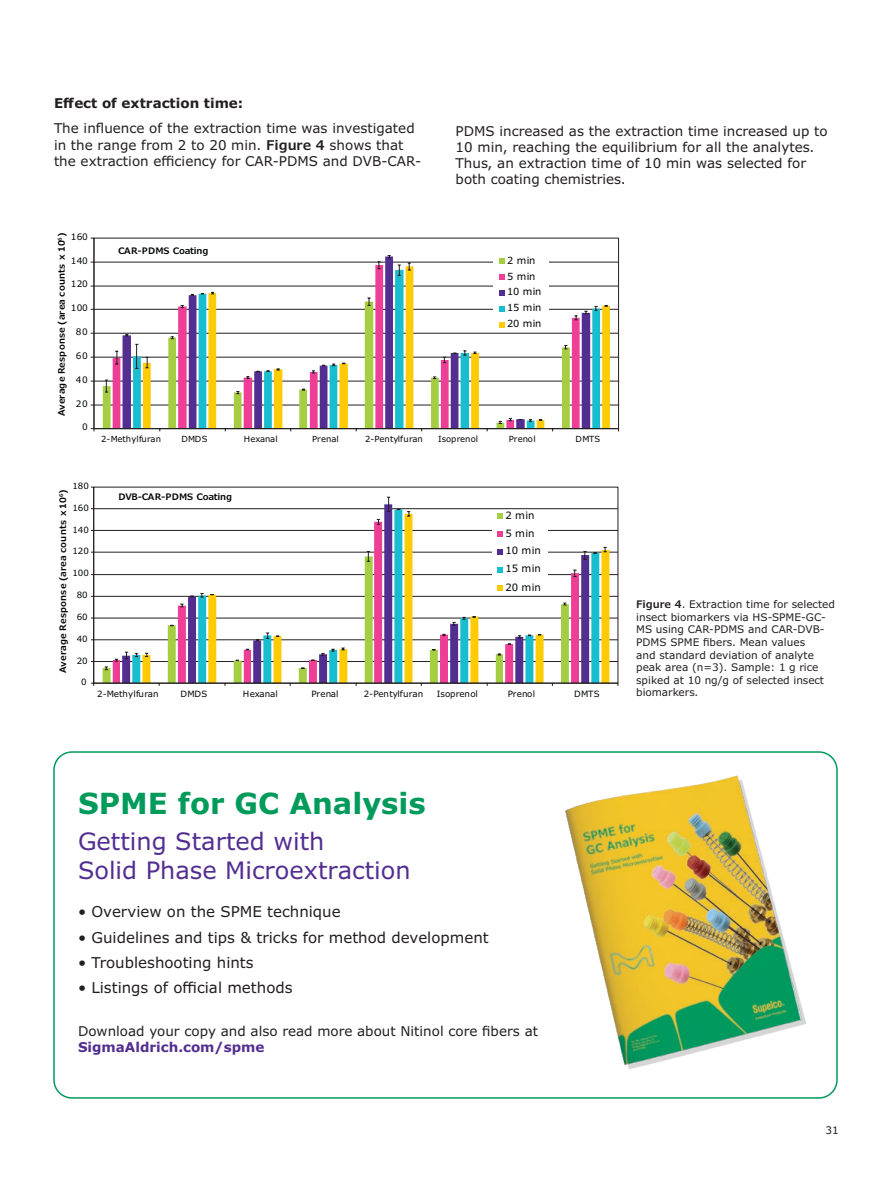
<style>
.page{position:relative;width:891px;height:1188px;background:#fff}
.page>*{position:absolute;margin:0;border:0;box-sizing:border-box;transform-origin:0 0}
.t1{font:700 29.25px "Verdana Pro";color:#009b5a}
.t2{font:24px/28.8px "Verdana Pro";color:#532e91}
.t3{font:15px "Verdana Pro";color:#231f20}
.t4{font:13.5px/16.2px "Verdana Pro";color:#231f20}
.t5{font:700 13.5px "Verdana Pro";color:#231f20}
.t6{font:700 13.5px "Verdana Pro";color:#532e91}
.t7{font:10.5px/12.6px "Verdana Pro";color:#231f20}
.t8{font:10.2px/17.9px "Verdana Pro";letter-spacing:-.005em;color:#030505}
.t9{font:9.9px/15.6px "Verdana Pro";letter-spacing:-.005em;color:#030505}
.t10{font:600 9px "Verdana Pro";letter-spacing:.005em;color:#030505}
.t11{font:600 9px "Verdana Pro";letter-spacing:-.02em;color:#030505}
.t12{font:9px "Verdana Pro";letter-spacing:.05em;color:#030505}
.t13{font:8.7px "Verdana Pro";letter-spacing:-.005em;color:#030505}
.t14{font:8.4px "Verdana Pro";color:#030505}
.s1{font-weight:600}
</style>
<div class="page">
<hr style="left:94px;top:508px;width:524px;height:1px;background:#231f20">
<hr style="left:94px;top:530px;width:524px;height:1px;background:#231f20">
<hr style="left:94px;top:552px;width:524px;height:1px;background:#231f20">
<hr style="left:94px;top:574px;width:524px;height:1px;background:#231f20">
<hr style="left:94px;top:596px;width:524px;height:1px;background:#231f20">
<hr style="left:94px;top:618px;width:524px;height:1px;background:#231f20">
<hr style="left:94px;top:639px;width:524px;height:1px;background:#231f20">
<hr style="left:94px;top:661px;width:524px;height:1px;background:#231f20">
<svg style="left:122px;top:504px;width:467px;height:178px"></svg>
<svg style="left:132px;top:509px;width:467px;height:173px"></svg>
<svg style="left:142px;top:514px;width:467px;height:168px"></svg>
<svg style="left:367px;top:551px;width:3px;height:11px"></svg>
<svg style="left:563px;top:603px;width:4px;height:3px"></svg>
<svg style="left:180px;top:604px;width:4px;height:4px"></svg>
<svg style="left:377px;top:519px;width:3px;height:6px"></svg>
<svg style="left:573px;top:570px;width:4px;height:7px"></svg>
<svg style="left:125px;top:652px;width:3px;height:7px"></svg>
<svg style="left:321px;top:653px;width:4px;height:3px"></svg>
<svg style="left:387px;top:497px;width:3px;height:15px"></svg>
<svg style="left:452px;top:622px;width:4px;height:4px"></svg>
<svg style="left:518px;top:635px;width:3px;height:4px"></svg>
<svg style="left:583px;top:551px;width:4px;height:9px"></svg>
<svg style="left:135px;top:653px;width:3px;height:4px"></svg>
<svg style="left:200px;top:593px;width:4px;height:5px"></svg>
<svg style="left:266px;top:633px;width:3px;height:6px"></svg>
<svg style="left:331px;top:649px;width:4px;height:3px"></svg>
<svg style="left:462px;top:617px;width:4px;height:3px"></svg>
<svg style="left:145px;top:653px;width:3px;height:4px"></svg>
<svg style="left:341px;top:648px;width:4px;height:3px"></svg>
<svg style="left:407px;top:511px;width:3px;height:6px"></svg>
<svg style="left:604px;top:547px;width:3px;height:6px"></svg>
<hr style="left:93px;top:487px;width:1px;height:196px;background:#231f20">
<hr style="left:94px;top:683px;width:524px;height:1px;background:#231f20">
<svg style="left:497px;top:513px;width:6px;height:6px"></svg>
<svg style="left:497px;top:531px;width:6px;height:6px"></svg>
<svg style="left:497px;top:549px;width:6px;height:6px"></svg>
<svg style="left:497px;top:567px;width:6px;height:6px"></svg>
<svg style="left:497px;top:585px;width:6px;height:6px"></svg>
<svg style="left:90px;top:237px;width:529px;height:192px"></svg>
<div style="left:53px;top:751px;width:785px;height:348px;border:2px solid #009b5a;border-radius:18px"></div>
<img style="left:565px;top:775px;width:242px;height:294px">
<p class="t5" style="left:54px;top:94px;width:191px">Effect of extraction time:</p>
<p class="t4" style="left:54px;top:121px;width:369px">The influence of the extraction time was investigated in the range from 2 to 20 min. <span class="s1">Figure 4</span> shows that the extraction efficiency for CAR-PDMS and DVB-CAR-</p>
<p class="t4" style="left:456px;top:123px;width:374px">PDMS increased as the extraction time increased up to 10 min, reaching the equilibrium for all the analytes.<br>Thus, an extraction time of 10 min was selected for both coating chemistries.</p>
<p class="t10" style="left:56px;top:416px;width:185px;rotate:-90deg">Average Response (area counts x 10<sup>6</sup>)</p>
<p class="t12" style="left:71px;top:231px;width:19px">160</p>
<p class="t12" style="left:71px;top:255px;width:19px">140</p>
<p class="t12" style="left:71px;top:278px;width:19px">120</p>
<p class="t12" style="left:71px;top:302px;width:19px">100</p>
<p class="t12" style="left:76px;top:326px;width:13px">80</p>
<p class="t12" style="left:76px;top:350px;width:13px">60</p>
<p class="t12" style="left:76px;top:374px;width:13px">40</p>
<p class="t12" style="left:76px;top:398px;width:13px">20</p>
<p class="t12" style="left:82px;top:421px;width:7px">0</p>
<p class="t11" style="left:118px;top:244px;width:92px">CAR-PDMS Coating</p>
<p class="t9" style="left:507px;top:253px;width:36px">2 min<br>5 min<br>10 min<br>15 min<br>20 min</p>
<p class="t14" style="left:101px;top:433px;width:61px">2-Methylfuran</p>
<p class="t14" style="left:181px;top:433px;width:28px">DMDS</p>
<p class="t14" style="left:244px;top:433px;width:35px">Hexanal</p>
<p class="t14" style="left:312px;top:433px;width:28px">Prenal</p>
<p class="t14" style="left:365px;top:433px;width:59px">2-Pentylfuran</p>
<p class="t14" style="left:438px;top:433px;width:41px">Isoprenol</p>
<p class="t14" style="left:509px;top:433px;width:28px">Prenol</p>
<p class="t14" style="left:576px;top:433px;width:26px">DMTS</p>
<p class="t13" style="left:72px;top:480px;width:18px">180</p>
<p class="t10" style="left:57px;top:673px;width:185px;rotate:-90deg">Average Response (area counts x 10<sup>6</sup>)</p>
<p class="t13" style="left:72px;top:502px;width:18px">160</p>
<p class="t13" style="left:72px;top:524px;width:18px">140</p>
<p class="t13" style="left:72px;top:546px;width:18px">120</p>
<p class="t13" style="left:72px;top:567px;width:18px">100</p>
<p class="t13" style="left:77px;top:589px;width:12px">80</p>
<p class="t13" style="left:77px;top:611px;width:12px">60</p>
<p class="t13" style="left:77px;top:633px;width:12px">40</p>
<p class="t13" style="left:77px;top:655px;width:12px">20</p>
<p class="t13" style="left:81px;top:677px;width:7px">0</p>
<p class="t11" style="left:118px;top:491px;width:115px">DVB-CAR-PDMS Coating</p>
<p class="t8" style="left:505px;top:506px;width:37px">2 min<br>5 min<br>10 min<br>15 min<br>20 min</p>
<p class="t13" style="left:97px;top:688px;width:63px">2-Methylfuran</p>
<p class="t13" style="left:181px;top:688px;width:28px">DMDS</p>
<p class="t13" style="left:243px;top:688px;width:36px">Hexanal</p>
<p class="t13" style="left:311px;top:688px;width:29px">Prenal</p>
<p class="t13" style="left:364px;top:688px;width:61px">2-Pentylfuran</p>
<p class="t13" style="left:437px;top:688px;width:42px">Isoprenol</p>
<p class="t13" style="left:508px;top:688px;width:29px">Prenol</p>
<p class="t13" style="left:574px;top:688px;width:27px">DMTS</p>
<p class="t7" style="left:636px;top:598px;width:200px"><span class="s1">Figure 4</span>. Extraction time for selected insect biomarkers via HS-SPME-GC-<br>MS using CAR-PDMS and CAR-DVB-<br>PDMS SPME fibers. Mean values<br>and standard deviation of analyte peak area (n=3). Sample: 1 g rice spiked at 10 ng/g of selected insect biomarkers.</p>
<h1 class="t1" style="left:78px;top:784px;width:349px">SPME for GC Analysis</h1>
<h2 class="t2" style="left:78px;top:827px;width:334px">Getting Started with<br>Solid Phase Microextraction</h2>
<p class="t3" style="left:78px;top:902px;width:264px">• Overview on the SPME technique</p>
<p class="t3" style="left:78px;top:928px;width:412px">• Guidelines and tips &amp; tricks for method development</p>
<p class="t3" style="left:78px;top:953px;width:177px">• Troubleshooting hints</p>
<p class="t3" style="left:78px;top:978px;width:216px">• Listings of official methods</p>
<p class="t4" style="left:78px;top:1023px;width:462px">Download your copy and also read more about Nitinol core fibers at</p>
<p class="t6" style="left:78px;top:1038px;width:188px">SigmaAldrich.com/spme</p>
<p class="t7" style="left:825px;top:1124px;width:15px">31</p>
</div>
